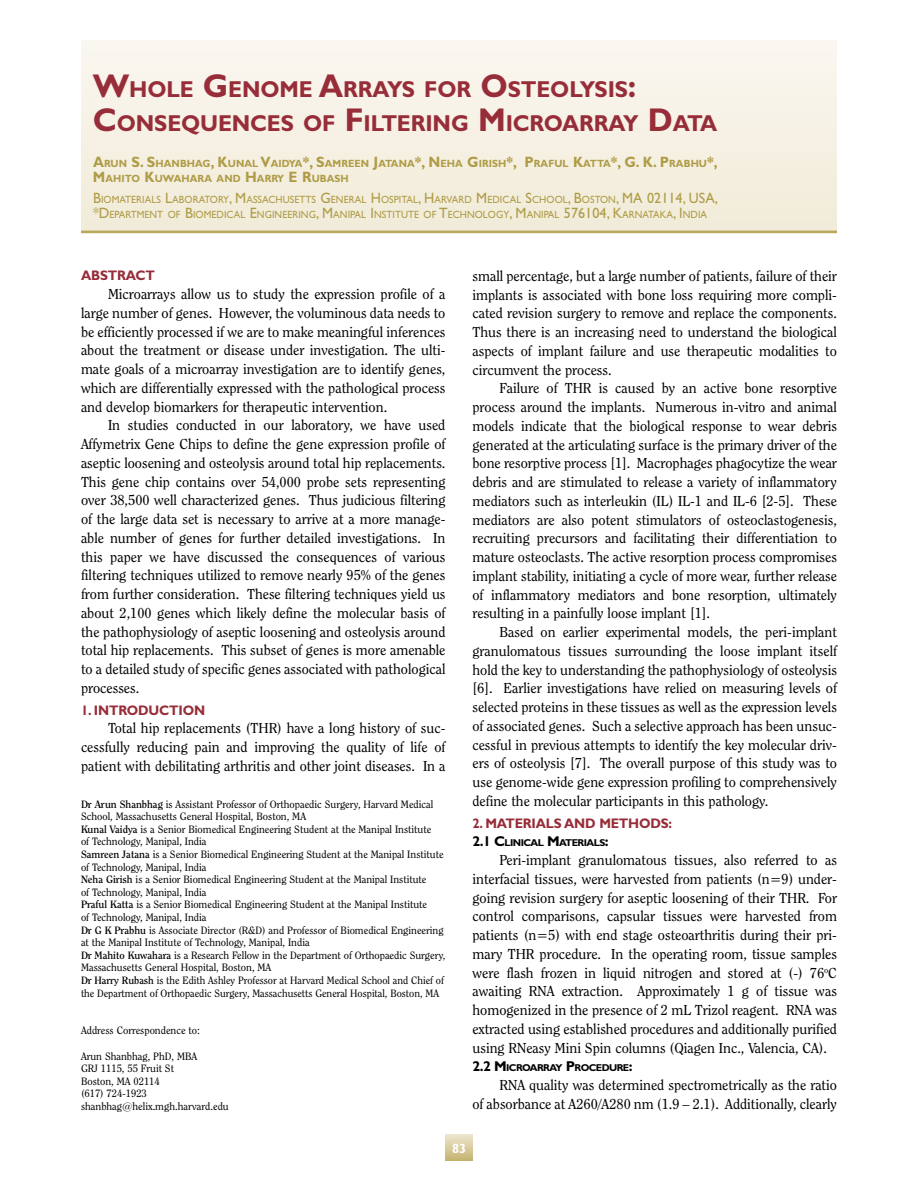
<style>
.page{position:relative;width:918px;height:1188px;background:#fff}
.page>*{position:absolute;margin:0;border:0;box-sizing:border-box;transform-origin:0 0}
.t1{font:700 23.1px/33.8px "Gill Sans";letter-spacing:-.005em;color:#972d39;scale:.95 1}
.t2{font:14.25px/18.8px "Clearface IT Cby BT";color:#000;text-align:justify}
.t3{font:700 13.8px "Gill Sans";letter-spacing:-.015em;color:#972d39;scale:.95 1}
.t4{font:700 13.5px "Gill Sans";color:#fff;scale:.95 1}
.t5{font:10.5px/12.6px "Clearface IT Cby BT";color:#000}
.t6{font:10.5px/15px "Gill Sans";letter-spacing:.005em;color:#af9c46;scale:.94 1}
.t7{font:700 10.5px/15px "Gill Sans";letter-spacing:.005em;color:#af9c46;scale:.94 1}
.t8{font:700 10.05px "Gill Sans";letter-spacing:-.055em;color:#000}
.s1{font-size:33px}
.s2{font-size:15px}
.s3{font-weight:700}
.s4{font-size:14.25px}
</style>
<div class="page">
<div style="left:81px;top:40px;width:756px;height:192px;background:#f6f1e4"></div>
<svg style="left:446px;top:1134px;width:26px;height:27px"></svg>
<hr style="left:81px;top:231px;width:756px;height:2px;background:#b9a85b">
<h1 class="t1" style="left:93px;top:72px;width:659px"><span class="s1">W</span>HOLE <span class="s1">G</span> ENOM E <span class="s1">A</span>RRAYS FOR <span class="s1">O</span>STEOLYSIS<span class="s1">:<br>C</span>ONSEQUENCES OF <span class="s1">F</span> ILTERING <span class="s1">M</span>ICROARRAY <span class="s1">D</span>ATA</h1>
<p class="t7" style="left:93px;top:156px;width:666px"><span class="s2">A</span>RUN <span class="s2">S. S</span>HANBHAG<span class="s2">, K</span>UNAL <span class="s2">V</span>AIDYA<span class="s2">*, S</span>AMREEN <span class="s2">J</span>ATANA<span class="s2">*, N</span> EHA <span class="s2">G</span> IRISH<span class="s2">*, P</span> RAFUL <span class="s2">K</span>ATTA<span class="s2">*, G. K. P</span> RABHU<span class="s2">*,<br>M</span>AHITO <span class="s2">K</span>UWAHARA AND <span class="s2">H</span> ARRY <span class="s2">E R</span>UBASH</p>
<p class="t6" style="left:93px;top:192px;width:666px"><span class="s2">B</span>IOMATERIALS <span class="s2">L</span>ABORATORY<span class="s2">, M</span>ASSACHUSETTS <span class="s2">G</span> ENERAL <span class="s2">H</span>OSPITAL<span class="s2">, H</span>ARVARD <span class="s2">M</span> EDICAL <span class="s2">S</span>CHOOL<span class="s2">, B</span>OSTON<span class="s2">, MA 02114, USA, *D</span>EPARTMENT OF <span class="s2">B</span>IOMEDICAL <span class="s2">E</span>NGINEERING<span class="s2">, M</span>ANIPAL <span class="s2">I</span> NSTITUTE OF <span class="s2">T</span>ECHNOLOGY<span class="s2">, M</span>ANIPAL <span class="s2">576104, K</span>ARNATAKA<span class="s2">, I</span> NDIA</p>
<p class="t3" style="left:81px;top:268px;width:79px">ABSTRACT</p>
<p class="t2" style="left:81px;top:285px;width:366px;text-indent:27px">Microarrays allow us to study the expression profile of a large number of genes. However, the voluminous data needs to be efficiently processed if we are to make meaningful inferences about the treatment or disease under investigation. The ulti&shy;mate goals of a microarray investigation are to identify genes, which are differentially expressed with the pathological process and develop biomarkers for therapeutic intervention.</p>
<p class="t2" style="left:81px;top:416px;width:366px;text-indent:27px">In studies conducted in our laboratory, we have used Affymetrix Gene Chips to define the gene expression profile of aseptic loosening and osteolysis around total hip replacements.<br>This gene chip contains over 54,000 probe sets representing over 38,500 well characterized genes. Thus judicious filtering of the large data set is necessary to arrive at a more manage&shy;able number of genes for further detailed investigations. In this paper we have discussed the consequences of various filtering techniques utilized to remove nearly 95% of the genes from further consideration. These filtering techniques yield us about 2,100 genes which likely define the molecular basis of the pathophysiology of aseptic loosening and osteolysis around total hip replacements. This subset of genes is more amenable to a detailed study of specific genes associated with pathological processes.</p>
<p class="t3" style="left:81px;top:702px;width:132px">1. INTRODUCTION</p>
<p class="t2" style="left:81px;top:719px;width:366px;text-indent:27px">Total hip replacements (THR) have a long history of suc&shy;cessfully reducing pain and improving the quality of life of patient with debilitating arthritis and other joint diseases. In a</p>
<p class="t5" style="left:81px;top:798px;width:366px"><span class="s3">Dr Arun Shanbhag</span> is Assistant Professor of Orthopaedic Surgery, Harvard Medical School, Massachusetts General Hospital, Boston, MA<br><span class="s3">Kunal Vaidya</span> is a Senior Biomedical Engineering Student at the Manipal Institute<br>of Technology, Manipal, India<br><span class="s3">Samreen Jatana</span> is a Senior Biomedical Engineering Student at the Manipal Institute of Technology, Manipal, India<br><span class="s3">Neha Girish</span> is a Senior Biomedical Engineering Student at the Manipal Institute<br>of Technology, Manipal, India<br><span class="s3">Praful Katta</span> is a Senior Biomedical Engineering Student at the Manipal Institute<br>of Technology, Manipal, India<br><span class="s3">Dr G K Prabhu</span> is Associate Director (R&amp;D) and Professor of Biomedical Engineering at the Manipal Institute of Technology, Manipal, India<br><span class="s3">Dr Mahito Kuwahara</span> is a Research Fellow in the Department of Orthopaedic Surgery, Massachusetts General Hospital, Boston, MA<br><span class="s3">Dr Harry Rubash</span> is the Edith Ashley Professor at Harvard Medical School and Chief of the Department of Orthopaedic Surgery, Massachusetts General Hospital, Boston, MA</p>
<p class="t5" style="left:81px;top:1024px;width:121px">Address Correspondence to:</p>
<p class="t5" style="left:81px;top:1050px;width:149px">Arun Shanbhag, PhD, MBA<br>GRJ 1115, 55 Fruit St<br>Boston, MA 02114<br>(617) 724-1923 shanbhag@helix.mgh.harvard.edu</p>
<p class="t2" style="left:473px;top:266px;width:366px">small percentage, but a large number of patients, failure of their implants is associated with bone loss requiring more compli&shy;cated revision surgery to remove and replace the components.<br>Thus there is an increasing need to understand the biological aspects of implant failure and use therapeutic modalities to circumvent the process.</p>
<p class="t2" style="left:473px;top:379px;width:366px;text-indent:27px">Failure of THR is caused by an active bone resorptive process around the implants. Numerous in-vitro and animal models indicate that the biological response to wear debris generated at the articulating surface is the primary driver of the bone resorptive process [1]. Macrophages phagocytize the wear debris and are stimulated to release a variety of inflammatory mediators such as interleukin (IL) IL-1 and IL-6 [2-5]. These mediators are also potent stimulators of osteoclastogenesis, recruiting precursors and facilitating their differentiation to mature osteoclasts. The active resorption process compromises implant stability, initiating a cycle of more wear, further release of inflammatory mediators and bone resorption, ultimately resulting in a painfully loose implant [1].</p>
<p class="t2" style="left:473px;top:623px;width:366px;text-indent:27px">Based on earlier experimental models, the peri-implant granulomatous tissues surrounding the loose implant itself hold the key to understanding the pathophysiology of osteolysis [6]. Earlier investigations have relied on measuring levels of selected proteins in these tissues as well as the expression levels of associated genes. Such a selective approach has been unsuc&shy;cessful in previous attempts to identify the key molecular driv&shy;ers of osteolysis [7]. The overall purpose of this study was to use genome-wide gene expression profiling to comprehensively define the molecular participants in this pathology.</p>
<p class="t3" style="left:473px;top:815px;width:212px">2. MATERIALS AND METHODS:</p>
<p class="t8" style="left:473px;top:837px;width:138px"><span class="s4">2.1 C</span>LINICAL <span class="s4">M</span>ATERIALS<span class="s4">:</span></p>
<p class="t2" style="left:473px;top:851px;width:366px;text-indent:27px">Peri-implant granulomatous tissues, also referred to as interfacial tissues, were harvested from patients (n=9) under&shy;going revision surgery for aseptic loosening of their THR. For control comparisons, capsular tissues were harvested from patients (n=5) with end stage osteoarthritis during their pri&shy;mary THR procedure. In the operating room, tissue samples were flash frozen in liquid nitrogen and stored at (-) 76<sup>o</sup>C awaiting RNA extraction. Approximately 1 g of tissue was homogenized in the presence of 2 mL Trizol reagent. RNA was extracted using established procedures and additionally purified using RNeasy Mini Spin columns (Qiagen Inc., Valencia, CA).</p>
<p class="t8" style="left:473px;top:1062px;width:162px"><span class="s4">2.2 M</span>ICROARRAY <span class="s4">P</span>ROCEDURE<span class="s4">:</span></p>
<p class="t2" style="left:473px;top:1076px;width:366px;text-align:right">RNA quality was determined spectrometrically as the ratio<br>of absorbance at A260/A280 nm (1.9 – 2.1). Additionally, clearly</p>
<p class="t4" style="left:452px;top:1141px;width:16px">83</p>
</div>
